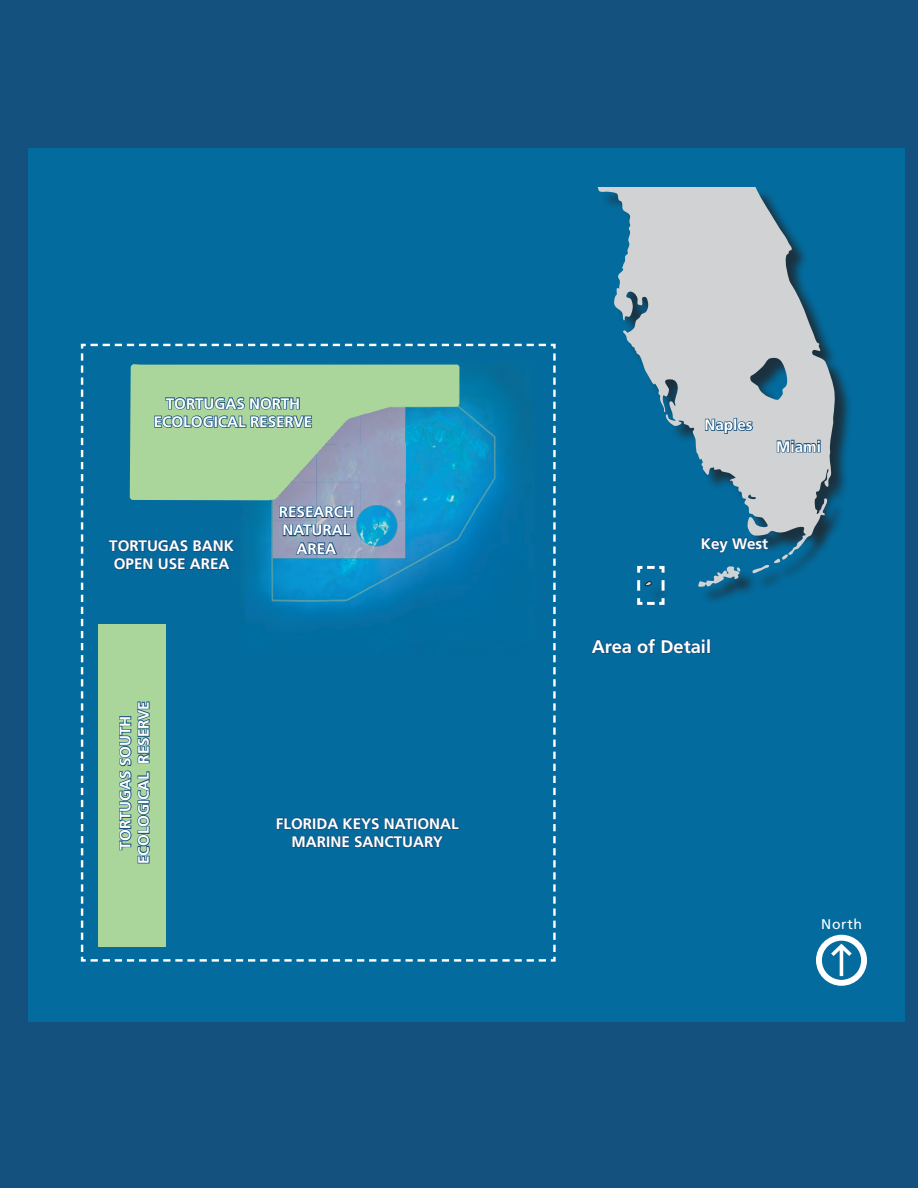
<style>
.page{position:relative;width:918px;height:1188px;background:#15517e}
.page>*{position:absolute;margin:0;border:0;box-sizing:border-box;transform-origin:0 0}
.t1{font:700 18.3px "Frutiger LT Std";color:#fff}
.t2{font:700 15.15px/18.3px "Frutiger LT Std";color:#fff;text-align:center}
.t3{font:13.95px "Frutiger LT Std";letter-spacing:.045em;color:#fff}
</style>
<div class="page">
<div style="left:28px;top:148px;width:877px;height:874px;background:#036b9d"></div>
<div style="left:601px;top:190px;width:252px;height:415px;background:#231f20;opacity:.75"></div>
<svg style="left:597px;top:187px;width:239px;height:369px;fill:#d1d2d4"></svg>
<svg style="left:704px;top:416px;width:50px;height:19px"></svg>
<svg style="left:776px;top:433px;width:45px;height:26px"></svg>
<svg style="left:698px;top:526px;width:94px;height:62px"></svg>
<svg style="left:591px;top:638px;width:114px;height:16px"></svg>
<div style="left:707px;top:639px;width:4px;height:15px;border:2px solid #15517e"></div>
<svg style="left:636px;top:564px;width:30px;height:41px"></svg>
<svg style="left:80px;top:343px;width:476px;height:619px"></svg>
<img style="left:239px;top:363px;width:296px;height:291px">
<img style="left:459px;top:406px;width:36px;height:39px">
<img style="left:491px;top:445px;width:4px;height:39px">
<img style="left:272px;top:500px;width:1px;height:23px">
<img style="left:467px;top:484px;width:25px;height:39px">
<img style="left:272px;top:523px;width:1px;height:38px">
<img style="left:417px;top:543px;width:33px;height:19px">
<img style="left:450px;top:523px;width:18px;height:20px">
<img style="left:272px;top:561px;width:45px;height:40px">
<img style="left:317px;top:592px;width:44px;height:8px">
<img style="left:361px;top:568px;width:45px;height:24px">
<div style="left:98px;top:624px;width:68px;height:323px;background:#aad59b"></div>
<svg style="left:130px;top:364px;width:329px;height:136px;background:#8fc0a8"></svg>
<svg style="left:273px;top:500px;width:144px;height:68px;background:#5693ba"></svg>
<svg style="left:276px;top:811px;width:184px;height:43px"></svg>
<svg style="left:154px;top:391px;width:159px;height:43px;background:#79aa91"></svg>
<svg style="left:119px;top:701px;width:31px;height:163px"></svg>
<svg style="left:108px;top:534px;width:129px;height:39px"></svg>
<div style="left:816px;top:935px;width:51px;height:51px;border:6px solid #fff;border-radius:50%"></div>
<svg style="left:827px;top:941px;width:28px;height:39px"></svg>
<p class="t2" style="left:154px;top:394px;width:160px">TORTUGAS NORTH<br>ECOLOGICAL RESERVE</p>
<p class="t2" style="left:109px;top:537px;width:126px;text-align:left">TORTUGAS BANK<br>OPEN USE AREA</p>
<p class="t2" style="left:279px;top:503px;width:77px">RESEARCH</p>
<p class="t2" style="left:282px;top:521px;width:69px">NATURAL</p>
<p class="t2" style="left:297px;top:539px;width:41px">AREA</p>
<p class="t2" style="left:116px;top:864px;width:164px;rotate:-90deg">TORTUGAS SOUTH<br>ECOLOGICAL RESERVE</p>
<p class="t2" style="left:276px;top:814px;width:184px">FLORIDA KEYS NATIONAL</p>
<p class="t2" style="left:292px;top:833px;width:153px">MARINE SANCTUARY</p>
<p class="t2" style="left:705px;top:416px;width:50px">Naples</p>
<p class="t2" style="left:776px;top:437px;width:46px">Miami</p>
<p class="t2" style="left:701px;top:534px;width:69px">Key West</p>
<p class="t1" style="left:592px;top:636px;width:121px">Area of Detail</p>
<p class="t3" style="left:821px;top:915px;width:42px">North</p>
</div>
